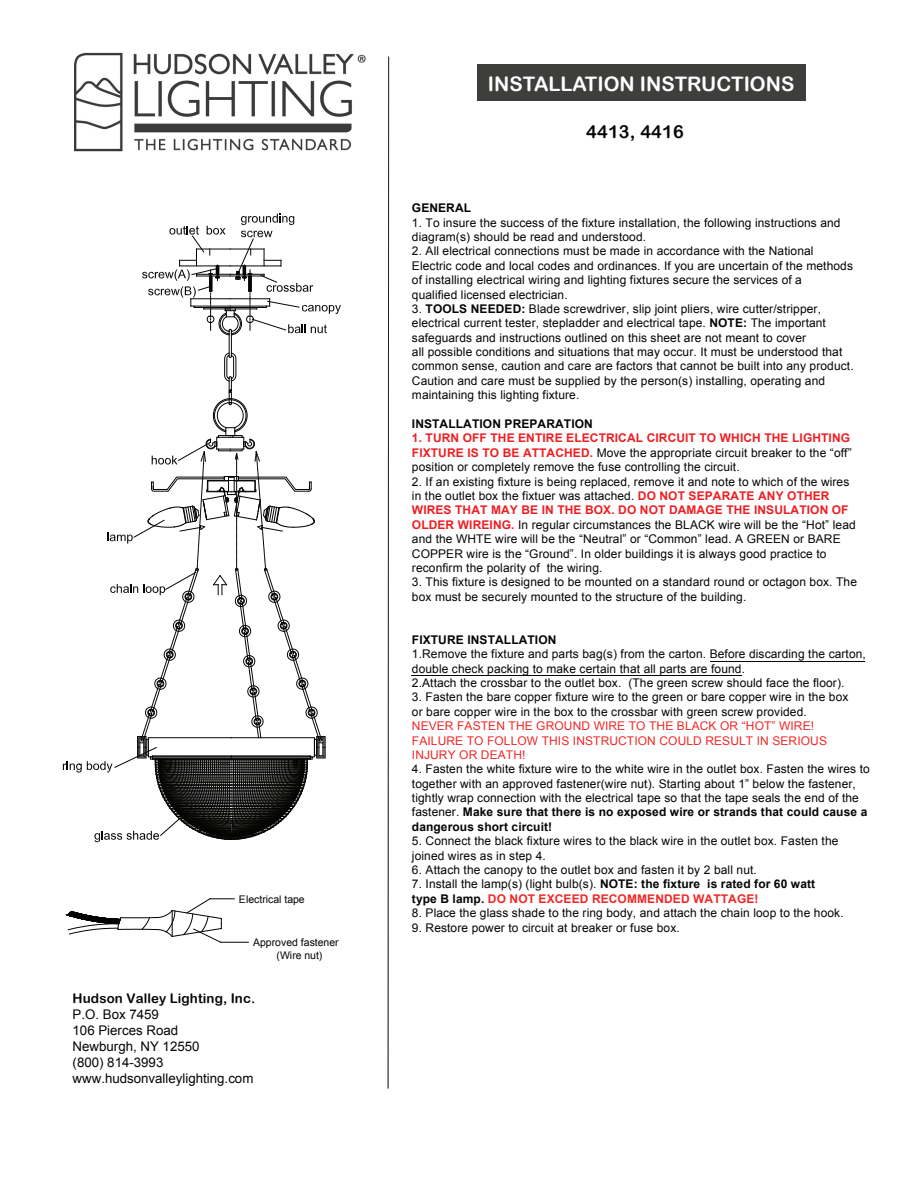
<style>
.page{position:relative;width:918px;height:1188px;background:#fff}
.page>*{position:absolute;margin:0;border:0;box-sizing:border-box;transform-origin:0 0}
.t1{font:20.1px "Arial Rounded MT Bold";color:#fff}
.t2{font:18px "Arial Rounded MT Bold";letter-spacing:.01em;color:#050504}
.t3{font:13.35px/15.9px "Arial";color:#050504}
.t4{font:13.35px "Arial Rounded MT Bold";letter-spacing:.01em;color:#050504}
.t5{font:12px/14.4px "Arial";letter-spacing:.01em;color:#050504}
.t6{font:700 12px/14.4px "Arial";letter-spacing:.01em;color:#050504}
.t7{font:12px/14.4px "Arial";letter-spacing:.01em;color:#ee2928}
.t8{font:10.5px/12.6px "Arial";color:#030303}
.s1{font-weight:700}
.s2{font-weight:700;color:#ee1f23}
.s3{font-weight:400}
.s4{color:#ee2928}
</style>
<div class="page">
<img style="left:75px;top:52px;width:291px;height:100px">
<svg style="left:66px;top:898px;width:182px;height:45px"></svg>
<hr style="left:411px;top:675px;width:331px;height:1px;background:#050504">
<hr style="left:710px;top:661px;width:155px;height:1px;background:#050504">
<svg style="left:387px;top:56px;width:2px;height:1033px"></svg>
<div style="left:477px;top:65px;width:328px;height:36px;background:#3e3e3c"></div>
<svg style="left:63px;top:214px;width:278px;height:628px"></svg>
<p class="t8" style="left:239px;top:893px;width:67px">Electrical tape</p>
<p class="t8" style="left:277px;top:937px;width:64px;text-indent:-23px">Approved fastener (Wire nut)</p>
<p class="t4" style="left:73px;top:990px;width:184px">Hudson Valley Lighting, Inc.</p>
<p class="t3" style="left:73px;top:1006px;width:182px">P.O. Box 7459<br>106 Pierces Road<br>Newburgh, NY 12550<br>(800) 814-3993 www.hudsonvalleylighting.com</p>
<h1 class="t1" style="left:488px;top:72px;width:308px">INSTALLATION INSTRUCTIONS</h1>
<h2 class="t2" style="left:586px;top:121px;width:99px">4413, 4416</h2>
<p class="t6" style="left:412px;top:201px;width:61px">GENERAL</p>
<p class="t5" style="left:412px;top:215px;width:430px">1. To insure the success of the fixture installation, the following instructions and diagram(s) should be read and understood.</p>
<p class="t5" style="left:412px;top:244px;width:443px">2. All electrical connections must be made in accordance with the National Electric code and local codes and ordinances. If you are uncertain of the methods of installing electrical wiring and lighting fixtures secure the services of a<br>qualified licensed electrician.</p>
<p class="t5" style="left:412px;top:302px;width:443px">3. <span class="s1">TOOLS NEEDED:</span> Blade screwdriver, slip joint pliers, wire cutter/stripper, electrical current tester, stepladder and electrical tape. <span class="s1">NOTE:</span> The important safeguards and instructions outlined on this sheet are not meant to cover<br>all possible conditions and situations that may occur. It must be understood that common sense, caution and care are factors that cannot be built into any product.<br>Caution and care must be supplied by the person(s) installing, operating and maintaining this lighting fixture.</p>
<p class="t6" style="left:412px;top:417px;width:182px">INSTALLATION PREPARATION</p>
<p class="t5" style="left:412px;top:431px;width:441px"><span class="s2">1. TURN OFF THE ENTIRE ELECTRICAL CIRCUIT TO WHICH THE LIGHTING<br>FIXTURE IS TO BE ATTACHED.</span> Move the appropriate circuit breaker to the “off” position or completely remove the fuse controlling the circuit.</p>
<p class="t5" style="left:412px;top:474px;width:445px">2. If an existing fixture is being replaced, remove it and note to which of the wires in the outlet box the fixtuer was attached. <span class="s2">DO NOT SEPARATE ANY OTHER WIRES THAT MAY BE IN THE BOX. DO NOT DAMAGE THE INSULATION OF OLDER WIREING.</span> In regular circumstances the BLACK wire will be the “Hot” lead and the WHTE wire will be the “Neutral” or “Common” lead. A GREEN or BARE COPPER wire is the “Ground”. In older buildings it is always good practice to reconfirm the polarity of the wiring.</p>
<p class="t5" style="left:412px;top:575px;width:447px">3. This fixture is designed to be mounted on a standard round or octagon box. The box must be securely mounted to the structure of the building.</p>
<p class="t6" style="left:412px;top:633px;width:146px">FIXTURE INSTALLATION</p>
<p class="t5" style="left:412px;top:647px;width:456px">1.Remove the fixture and parts bag(s) from the carton. Before discarding the carton, double check packing to make certain that all parts are found.<br>2.Attach the crossbar to the outlet box. (The green screw should face the floor).</p>
<p class="t5" style="left:412px;top:690px;width:438px">3. Fasten the bare copper fixture wire to the green or bare copper wire in the box or bare copper wire in the box to the crossbar with green screw provided.</p>
<p class="t7" style="left:412px;top:719px;width:417px">NEVER FASTEN THE GROUND WIRE TO THE BLACK OR “HOT” WIRE!<br>FAILURE TO FOLLOW THIS INSTRUCTION COULD RESULT IN SERIOUS<br>INJURY OR DEATH!</p>
<p class="t5" style="left:412px;top:762px;width:459px">4. Fasten the white fixture wire to the white wire in the outlet box. Fasten the wires to together with an approved fastener(wire nut). Starting about 1” below the fastener, tightly wrap connection with the electrical tape so that the tape seals the end of the fastener. <span class="s1">Make sure that there is no exposed wire or strands that could cause a dangerous short circuit!</span></p>
<p class="t5" style="left:412px;top:834px;width:428px">5. Connect the black fixture wires to the black wire in the outlet box. Fasten the joined wires as in step 4.</p>
<p class="t5" style="left:412px;top:863px;width:347px">6. Attach the canopy to the outlet box and fasten it by 2 ball nut.</p>
<p class="t6" style="left:412px;top:877px;width:405px"><span class="s3">7. Install the lamp(s) (light bulb(s).</span> NOTE: the fixture is rated for 60 watt type B lamp. <span class="s4">DO NOT EXCEED RECOMMENDED WATTAGE!</span></p>
<p class="t5" style="left:412px;top:906px;width:433px">8. Place the glass shade to the ring body, and attach the chain loop to the hook.</p>
<p class="t5" style="left:412px;top:920px;width:269px">9. Restore power to circuit at breaker or fuse box.</p>
</div>
